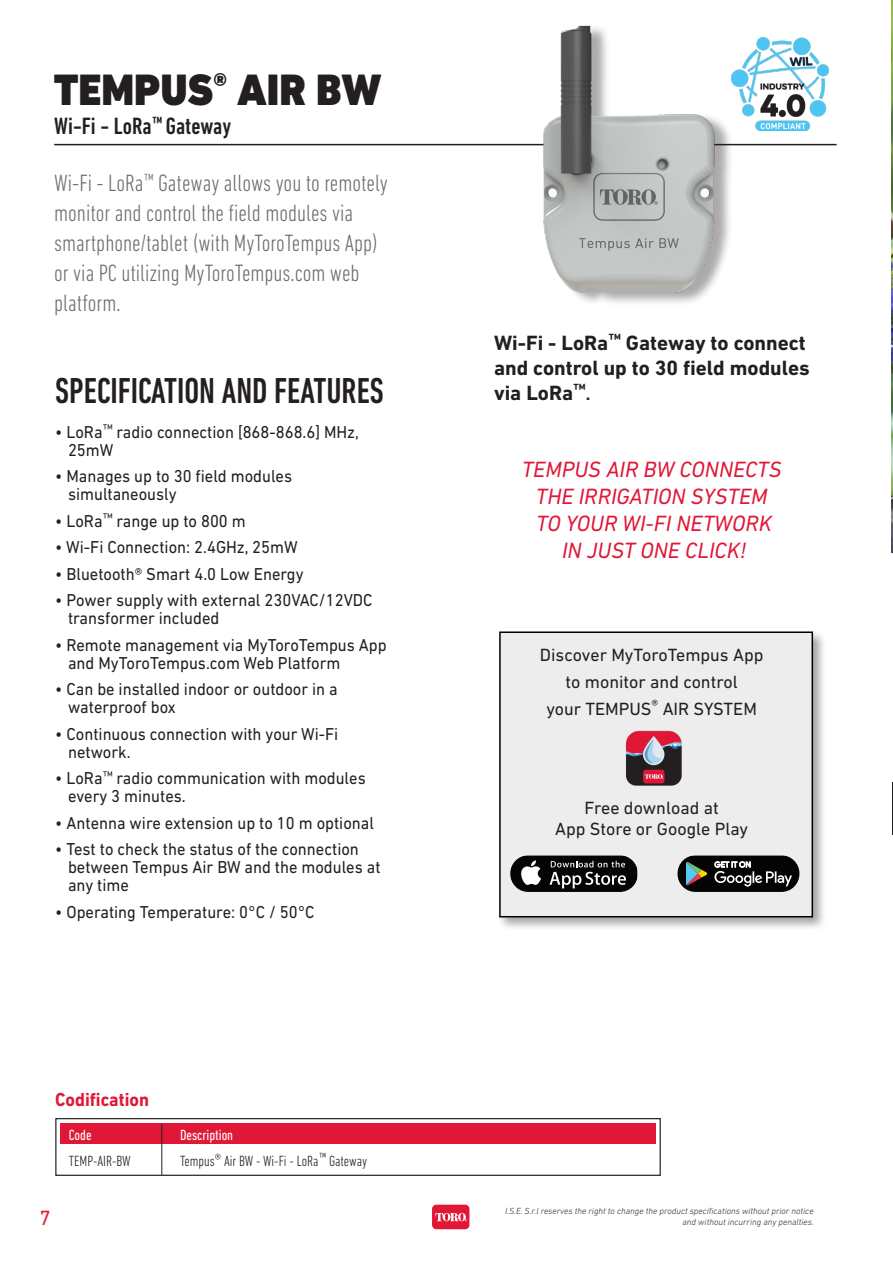
<style>
.page{position:relative;width:893px;height:1263px;background:#fff}
.page>*{position:absolute;margin:0;border:0;box-sizing:border-box;transform-origin:0 0}
.t1{font:900 44.7px "DIN Next LT Pro";color:#231f20;scale:.94 1}
.t2{font:500 condensed 36.75px "DIN Next LT Pro";color:#231f20;scale:.94 1}
.t3{font:300 condensed 24px/30px "DIN Next LT Pro";color:#6c6d70}
.t4{font:500 condensed 24px "DIN Next LT Pro";color:#231f20}
.t5{font:italic 22.5px/27px "DIN Next LT Pro";color:#e01736;text-align:center}
.t6{font:700 21px/25.2px "DIN Next LT Pro";color:#231f20}
.t7{font:21px "DIN Next LT Pro";color:#e01736}
.t8{font:700 19.2px "DIN Next LT Pro";color:#e01736;scale:.94 1}
.t9{font:18px/27px "DIN Next LT Pro";color:#231f20;text-align:center}
.t10{font:17.55px/18px "DIN Next LT Pro";color:#231f20;scale:.94 1}
.t11{font:300 condensed 15px/25.5px "DIN Next LT Pro";color:#231f20}
.t12{font:condensed 15px "DIN Next LT Pro";color:#fff}
.t13{font:italic 300 9px/10.8px "DIN Next LT Pro";color:#231f20;text-align:right}
.s1{font-weight:400;color:#fff}
.s2{font-size:18px}
</style>
<div class="page">
<div style="left:432px;top:1205px;width:37px;height:24px;background:#e21736;border-radius:4px"></div>
<svg style="left:435px;top:1213px;width:32px;height:8px"></svg>
<hr style="left:54px;top:144px;width:783px;height:1px;background:#231f20">
<div style="left:55px;top:1118px;width:606px;height:58px;border:1px solid #231f20"></div>
<div style="left:61px;top:1123px;width:595px;height:20px;background:#e01736"></div>
<hr style="left:162px;top:1123px;width:1px;height:52px;background:#231f20">
<img style="left:435px;top:25px;width:369px;height:278px">
<div style="left:497px;top:629px;width:330px;height:303px;background:#231f20;opacity:.41"></div>
<div style="left:499px;top:631px;width:314px;height:286px;background:#ededee;border:2px solid #000"></div>
<img style="left:625px;top:730px;width:57px;height:56px">
<svg style="left:510px;top:855px;width:127px;height:37px;background:#40403f"></svg>
<svg style="left:677px;top:855px;width:122px;height:37px;background:#3a3d3a"></svg>
<img style="left:892px;top:1px;width:1px;height:551px">
<hr style="left:892px;top:782px;width:1px;height:52px;background:#231f20">
<img style="left:731px;top:37px;width:98px;height:94px">
<h1 class="t1" style="left:54px;top:63px;width:350px">TEMPUS<sup>®</sup> AIR BW</h1>
<h3 class="t4" style="left:54px;top:112px;width:179px">Wi-Fi - LoRa<sup>™</sup> Gateway</h3>
<h3 class="t3" style="left:54px;top:167px;width:335px">Wi-Fi - LoRa<sup>™</sup> Gateway allows you to remotely monitor and control the field modules via smartphone/tablet (with MyToroTempus App) or via PC utilizing MyToroTempus.com web platform.</h3>
<h2 class="t2" style="left:55px;top:370px;width:351px">SPECIFICATION AND FEATURES</h2>
<p class="t10" style="left:68px;top:422px;width:311px;text-indent:-13px">• LoRa<sup>™</sup> radio connection [868-868.6] MHz,<br>25mW</p>
<p class="t10" style="left:68px;top:467px;width:240px;text-indent:-13px">• Manages up to 30 field modules simultaneously</p>
<p class="t10" style="left:55px;top:511px;width:204px">• LoRa<sup>™</sup> range up to 800 m</p>
<p class="t10" style="left:55px;top:538px;width:259px">• Wi-Fi Connection: 2.4GHz, 25mW</p>
<p class="t10" style="left:55px;top:564px;width:266px">• Bluetooth® Smart 4.0 Low Energy</p>
<p class="t10" style="left:68px;top:591px;width:325px;text-indent:-13px">• Power supply with external 230VAC/12VDC transformer included</p>
<p class="t10" style="left:68px;top:635px;width:340px;text-indent:-13px">• Remote management via MyToroTempus App and MyToroTempus.com Web Platform</p>
<p class="t10" style="left:68px;top:680px;width:288px;text-indent:-13px">• Can be installed indoor or outdoor in a waterproof box</p>
<p class="t10" style="left:68px;top:724px;width:289px;text-indent:-13px">• Continuous connection with your Wi-Fi network.</p>
<p class="t10" style="left:68px;top:769px;width:318px;text-indent:-13px">• LoRa<sup>™</sup> radio communication with modules every 3 minutes.</p>
<p class="t10" style="left:55px;top:813px;width:341px">• Antenna wire extension up to 10 m optional</p>
<p class="t10" style="left:68px;top:840px;width:334px;text-indent:-13px">• Test to check the status of the connection between Tempus Air BW and the modules at any time</p>
<p class="t10" style="left:55px;top:902px;width:277px">• Operating Temperature: 0°C / 50°C</p>
<p class="t8" style="left:55px;top:1088px;width:101px">Codification</p>
<p class="t12" style="left:69px;top:1127px;width:24px">Code</p>
<p class="t11" style="left:69px;top:1148px;width:64px">TEMP-AIR-BW</p>
<p class="t11" style="left:180px;top:1122px;width:189px"><span class="s1">Description<br></span>Tempus® Air BW - Wi-Fi - LoRa<sup>™</sup> Gateway</p>
<p class="t6" style="left:494px;top:330px;width:317px">Wi-Fi - LoRa<sup>™</sup> Gateway to connect and control up to 30 field modules via LoRa<sup>™</sup><span class="s2">.</span></p>
<p class="t5" style="left:522px;top:455px;width:261px">TEMPUS AIR BW CONNECTS<br>THE IRRIGATION SYSTEM<br>TO YOUR WI-FI NETWORK<br>IN JUST ONE CLICK!</p>
<p class="t9" style="left:540px;top:641px;width:225px">Discover MyToroTempus App to monitor and control<br>your TEMPUS<sup>®</sup> AIR SYSTEM</p>
<p class="t9" style="left:555px;top:796px;width:195px;line-height:21.6px">Free download at<br>App Store or Google Play</p>
<p class="t7" style="left:40px;top:1205px;width:13px">7</p>
<p class="t13" style="left:505px;top:1205px;width:310px">I.S.E. S.r.l reserves the right to change the product specifications without prior notice and without incurring any penalties.</p>
</div>
